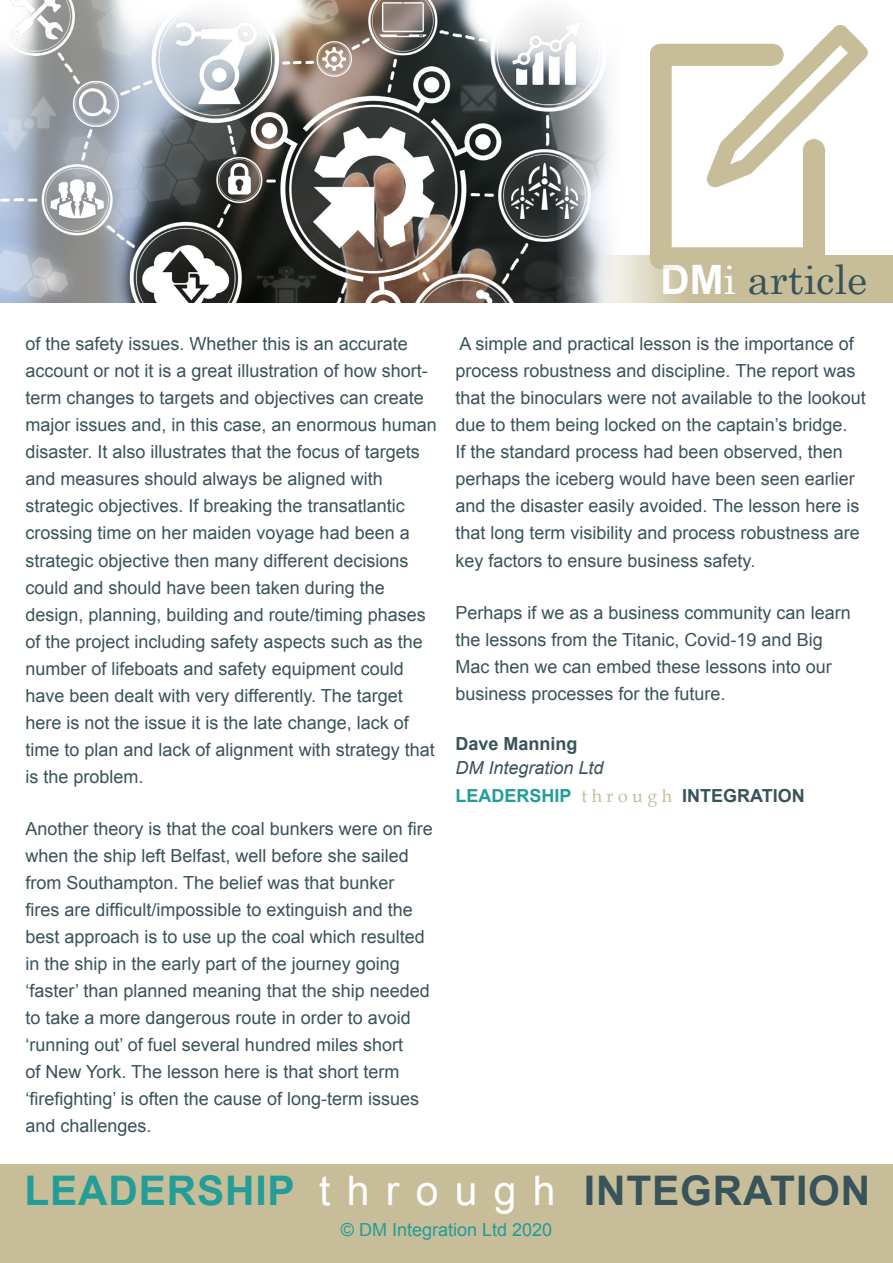
<style>
.page{position:relative;width:893px;height:1263px;background:#fff}
.page>*{position:absolute;margin:0;border:0;box-sizing:border-box;transform-origin:0 0}
.t1{font:700 40.8px "Arial";letter-spacing:.02em;color:#38535a}
.t2{font:40.5px "Century";color:#38535a}
.t3{font:18px/27px "Arial";color:#38535a}
.t4{font:700 18px "Arial";color:#38535a}
.t5{font:18px "Arial";color:#229d97}
.t6{font:italic 18px "Arial";color:#38535a}
.s1{font-family:"Arial";font-weight:700;color:#fff}
.s2{color:#fff}
.s3{color:#229d97}
.s4{font-family:"Book Antiqua";font-weight:400;color:#c7bd99}
.s5{font-weight:400;color:#fff}
</style>
<div class="page">
<img style="left:0;top:0;width:611px;height:303px">
<img style="left:651px;top:26px;width:216px;height:229px">
<svg style="left:599px;top:255px;width:294px;height:48px;background:#cec5a7"></svg>
<div style="left:0;top:1197px;width:893px;height:66px;background:#c7bd99"></div>
<div style="left:0;top:1164px;width:893px;height:53px;background:#c7bd99"></div>
<p class="t3" style="left:26px;top:331px;width:413px">of the safety issues. Whether this is an accurate account or not it is a great illustration of how short&shy;term changes to targets and objectives can create major issues and, in this case, an enormous human disaster. It also illustrates that the focus of targets and measures should always be aligned with strategic objectives. If breaking the transatlantic crossing time on her maiden voyage had been a strategic objective then many different decisions could and should have been taken during the design, planning, building and route/timing phases of the project including safety aspects such as the number of lifeboats and safety equipment could have been dealt with very differently. The target here is not the issue it is the late change, lack of time to plan and lack of alignment with strategy that is the problem.</p>
<p class="t3" style="left:26px;top:815px;width:409px">Another theory is that the coal bunkers were on fire when the ship left Belfast, well before she sailed from Southampton. The belief was that bunker fires are difficult/impossible to extinguish and the best approach is to use up the coal which resulted in the ship in the early part of the journey going ‘faster’ than planned meaning that the ship needed to take a more dangerous route in order to avoid ‘running out’ of fuel several hundred miles short<br>of New York. The lesson here is that short term ‘firefighting’ is often the cause of long-term issues and challenges.</p>
<h2 class="t2" style="left:660px;top:245px;width:208px"><span class="s1">DM</span><span class="s2">i</span> article</h2>
<p class="t3" style="left:455px;top:331px;width:412px">A simple and practical lesson is the importance of process robustness and discipline. The report was that the binoculars were not available to the lookout due to them being locked on the captain’s bridge.<br>If the standard process had been observed, then perhaps the iceberg would have been seen earlier and the disaster easily avoided. The lesson here is that long term visibility and process robustness are key factors to ensure business safety.</p>
<p class="t3" style="left:455px;top:599px;width:397px">Perhaps if we as a business community can learn the lessons from the Titanic, Covid-19 and Big Mac then we can embed these lessons into our business processes for the future.</p>
<p class="t4" style="left:455px;top:731px;width:124px">Dave Manning</p>
<p class="t6" style="left:455px;top:755px;width:150px">DM Integration Ltd</p>
<p class="t4" style="left:455px;top:783px;width:351px"><span class="s3">LEADERSHIP</span> <span class="s4">t h r o u g h</span> INTEGRATION</p>
<h1 class="t1" style="left:24px;top:1164px;width:847px"><span class="s3">LEADERSHIP</span> <span class="s5">t h r o u g h</span> INTEGRATION</h1>
<p class="t5" style="left:341px;top:1218px;width:213px">© DM Integration Ltd 2020</p>
</div>
